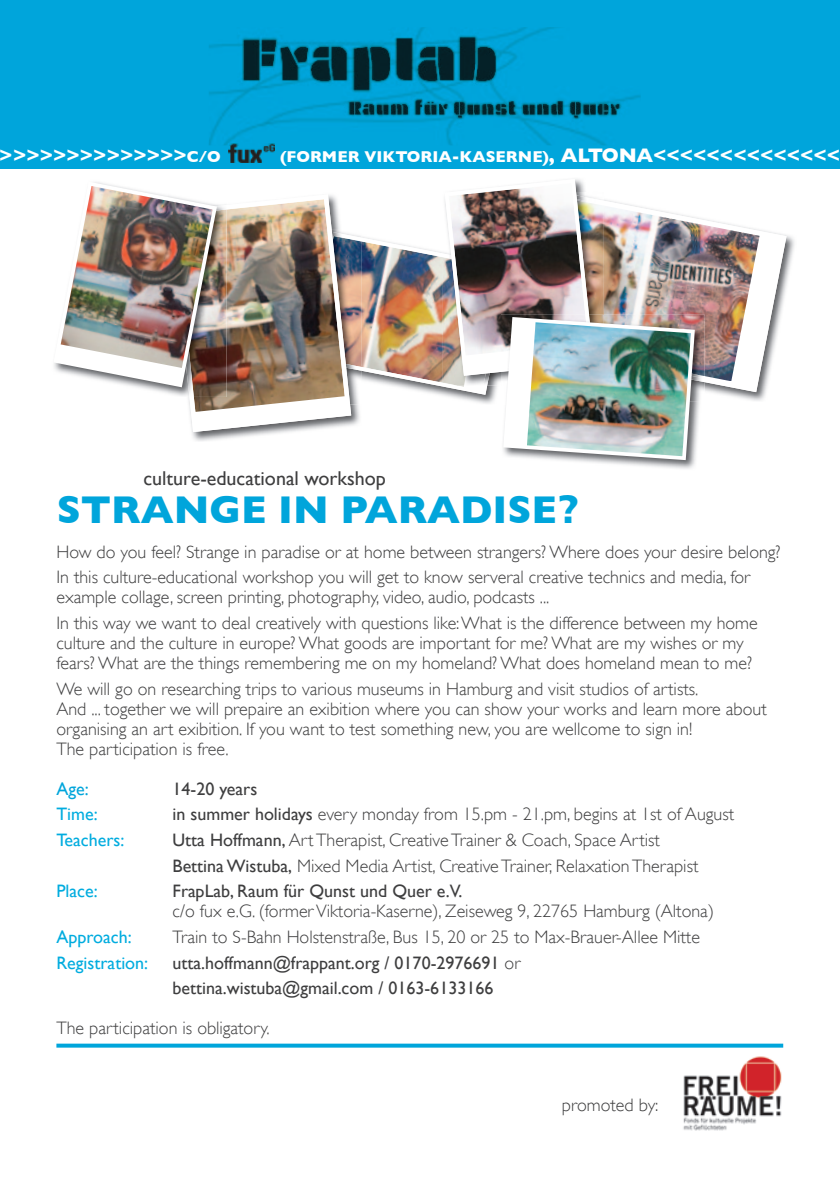
<style>
.page{position:relative;width:840px;height:1191px;background:#fff}
.page>*{position:absolute;margin:0;border:0;box-sizing:border-box;transform-origin:0 0}
.t1{font:700 39.4px "Gill Sans";color:#00a5db}
.t2{font:20px "Gill Sans";color:#3e3e3f}
.t3{font:700 20px "Gill Sans";color:#fff}
.t4{font:300 18px/20px "Gill Sans";color:#3e3e3f}
.t5{font:18px/25.6px "Gill Sans";color:#3e3e3f}
.t6{font:18px "Gill Sans";color:#00acdf}
.t7{font:18px "Gill Sans";color:#00a5db}
.t8{font:700 16px "Gill Sans";color:#fff}
.s1{font-size:16px}
.s2{font-size:20px}
.s3{font-family:"Frutiger LT Std";font-weight:900}
.s4{font-weight:400}
.s5{font-weight:300}
</style>
<div class="page">
<div style="left:0;top:0;width:839px;height:169px;background:#00a5db"></div>
<img style="left:209px;top:27px;width:431px;height:118px">
<img style="left:192px;top:432px;width:95px;height:9px">
<img style="left:188px;top:201px;width:117px;height:231px">
<img style="left:711px;top:235px;width:84px;height:166px">
<img style="left:696px;top:217px;width:90px;height:175px">
<img style="left:170px;top:205px;width:56px;height:192px">
<img style="left:54px;top:182px;width:165px;height:207px">
<img style="left:590px;top:402px;width:110px;height:67px">
<img style="left:696px;top:382px;width:8px;height:20px">
<img style="left:696px;top:315px;width:8px;height:44px">
<img style="left:696px;top:359px;width:8px;height:23px">
<img style="left:305px;top:179px;width:391px;height:283px">
<svg style="left:56px;top:1043px;width:726px;height:4px;background:#28b3e0"></svg>
<img style="left:228px;top:143px;width:46px;height:19px">
<img style="left:683px;top:1056px;width:99px;height:74px">
<p class="t3" style="left:0;top:144px;width:222px">&gt;&gt;&gt;&gt;&gt;&gt;&gt;&gt;&gt;&gt;&gt;&gt;&gt;&gt;<span class="s1">C/O</span></p>
<p class="t8" style="left:280px;top:147px;width:561px">(FORMER VIKTORIA-KASERNE)<span class="s2">, ALTONA&lt;&lt;&lt;&lt;&lt;&lt;&lt;&lt;&lt;&lt;&lt;&lt;&lt;&lt;</span></p>
<p class="t2" style="left:143px;top:467px;width:244px">culture-educational workshop</p>
<h1 class="t1" style="left:57px;top:487px;width:523px">STRANGE IN PARADISE<span class="s3">?</span></h1>
<p class="t4" style="left:56px;top:539px;width:725px;line-height:25.6px">How do you feel? Strange in paradise or at home between strangers? Where does your desire belong?<br>In this culture-educational workshop you will get to know serveral creative technics and media, for</p>
<p class="t4" style="left:56px;top:584px;width:702px;line-height:25.6px">example collage, screen printing, photography, video, audio, podcasts ...<br>In this way we want to deal creatively with questions like: What is the difference between my home</p>
<p class="t4" style="left:56px;top:633px;width:696px">culture and the culture in europe? What goods are important for me? What are my wishes or my fears? What are the things remembering me on my homeland? What does homeland mean to me?</p>
<p class="t4" style="left:56px;top:678px;width:711px">We will go on researching trips to various museums in Hamburg and visit studios of artists.<br>And ... together we will prepaire an exibition where you can show your works and learn more about organising an art exibition. If you want to test something new, you are wellcome to sign in!<br>The participation is free.</p>
<p class="t7" style="left:56px;top:778px;width:34px">Age:</p>
<p class="t5" style="left:172px;top:775px;width:86px">14-20 years</p>
<p class="t6" style="left:56px;top:803px;width:43px">Time:</p>
<p class="t4" style="left:172px;top:804px;width:563px"><span class="s4">in summer holidays</span> every monday from 15.pm - 21.pm, begins at 1st of August</p>
<p class="t6" style="left:56px;top:829px;width:69px">Teachers:</p>
<p class="t4" style="left:172px;top:827px;width:527px;line-height:25.6px"><span class="s4">Utta Hoffmann,</span> Art Therapist, Creative Trainer &amp; Coach, Space Artist<br><span class="s4">Bettina Wistuba,</span> Mixed Media Artist, Creative Trainer, Relaxation Therapist</p>
<p class="t6" style="left:56px;top:880px;width:43px">Place:</p>
<p class="t5" style="left:172px;top:878px;width:291px">FrapLab, Raum für Qunst und Quer e.V.</p>
<p class="t4" style="left:172px;top:901px;width:542px">c/o fux e.G. (former Viktoria-Kaserne), Zeiseweg 9, 22765 Hamburg (Altona)</p>
<p class="t6" style="left:56px;top:926px;width:77px">Approach:</p>
<p class="t4" style="left:172px;top:927px;width:528px">Train to S-Bahn Holstenstraße, Bus 15, 20 or 25 to Max-Brauer-Allee Mitte</p>
<p class="t6" style="left:56px;top:952px;width:93px">Registration:</p>
<p class="t5" style="left:172px;top:949px;width:349px">utta.hoffmann@frappant.org / 0170-2976691 <span class="s5">or </span>bettina.wistuba@gmail.com / 0163-6133166</p>
<p class="t4" style="left:56px;top:1018px;width:215px">The participation is obligatory.</p>
<p class="t4" style="left:561px;top:1095px;width:98px">promoted by:</p>
</div>
